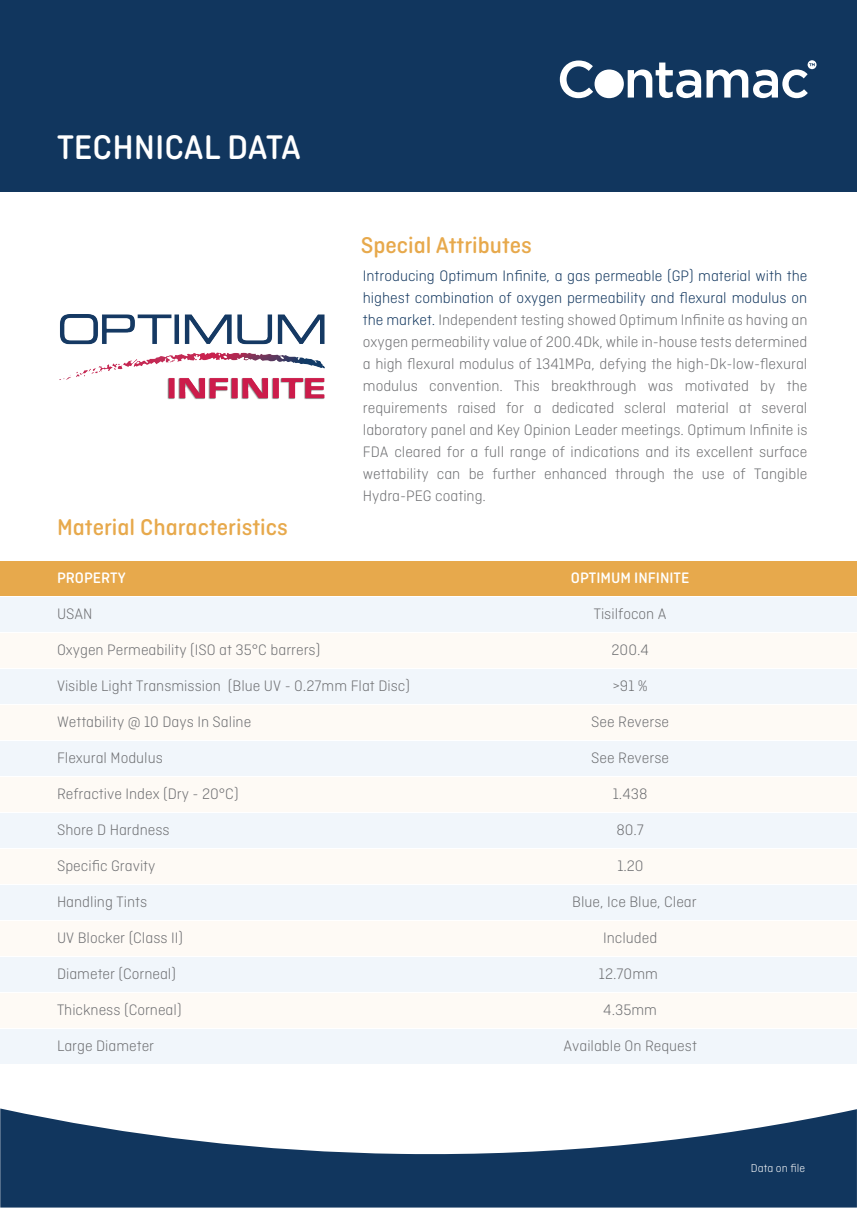
<style>
.page{position:relative;width:857px;height:1208px;background:#fff}
.page>*{position:absolute;margin:0;border:0;box-sizing:border-box;transform-origin:0 0}
.t1{font:500 36px "Ciutadella Rounded";color:#fff}
.t2{font:500 24px "Ciutadella Rounded";color:#e7a94c}
.t3{font:300 16px/22px "Ciutadella Rounded";color:#6d6e71;text-align:justify}
.t4{font:500 16px "Ciutadella Rounded";color:#fff}
.t5{font:300 12px "Ciutadella Rounded";color:#fff}
.s1{color:#11365e}
</style>
<div class="page">
<svg style="left:0;top:1108px;width:856px;height:99px;fill:#11365e"></svg>
<div style="left:0;top:0;width:856px;height:192px;background:#11365e"></div>
<svg style="left:559px;top:60px;width:34px;height:38px"></svg>
<div style="left:594px;top:69px;width:29px;height:29px;background:#fff;border-radius:14px"></div>
<svg style="left:627px;top:63px;width:73px;height:35px"></svg>
<svg style="left:706px;top:60px;width:110px;height:38px"></svg>
<div style="left:0;top:561px;width:856px;height:34px;background:#e7a94c"></div>
<div style="left:0;top:597px;width:856px;height:34px;background:#f1f6fb"></div>
<div style="left:0;top:633px;width:856px;height:34px;background:#fefaf5"></div>
<div style="left:0;top:669px;width:856px;height:34px;background:#f1f6fb"></div>
<div style="left:0;top:705px;width:856px;height:34px;background:#fefaf5"></div>
<div style="left:0;top:741px;width:856px;height:34px;background:#f1f6fb"></div>
<div style="left:0;top:777px;width:856px;height:34px;background:#fefaf5"></div>
<div style="left:0;top:813px;width:856px;height:34px;background:#f1f6fb"></div>
<div style="left:0;top:849px;width:856px;height:34px;background:#fefaf5"></div>
<div style="left:0;top:885px;width:856px;height:34px;background:#f1f6fb"></div>
<div style="left:0;top:921px;width:856px;height:34px;background:#fefaf5"></div>
<div style="left:0;top:957px;width:856px;height:34px;background:#f1f6fb"></div>
<div style="left:0;top:1029px;width:856px;height:34px;background:#f1f6fb"></div>
<div style="left:0;top:993px;width:856px;height:34px;background:#fefaf5"></div>
<img style="left:59px;top:315px;width:265px;height:84px">
<h1 class="t1" style="left:57px;top:127px;width:245px">TECHNICAL DATA</h1>
<h2 class="t2" style="left:360px;top:231px;width:173px">Special Attributes</h2>
<p class="t3" style="left:363px;top:265px;width:446px"><span class="s1">Introducing Optimum Infinite, a gas permeable (GP) material with the highest combination of oxygen permeability and flexural modulus on the market.</span> Independent testing showed Optimum Infinite as having an oxygen permeability value of 200.4Dk, while in-house tests determined a high flexural modulus of 1341MPa, defying the high-Dk-low-flexural modulus convention. This breakthrough was motivated by the requirements raised for a dedicated scleral material at several laboratory panel and Key Opinion Leader meetings. Optimum Infinite is FDA cleared for a full range of indications and its excellent surface wettability can be further enhanced through the use of Tangible Hydra-PEG coating.</p>
<h2 class="t2" style="left:57px;top:514px;width:232px">Material Characteristics</h2>
<p class="t4" style="left:57px;top:569px;width:70px">PROPERTY</p>
<p class="t4" style="left:570px;top:569px;width:120px">OPTIMUM INFINITE</p>
<p class="t3" style="left:57px;top:603px;width:37px">USAN</p>
<p class="t3" style="left:593px;top:603px;width:74px">Tisilfocon A</p>
<p class="t3" style="left:57px;top:639px;width:265px">Oxygen Permeability (ISO at 35°C barrers)</p>
<p class="t3" style="left:611px;top:639px;width:39px">200.4</p>
<p class="t3" style="left:57px;top:675px;width:354px">Visible Light Transmission (Blue UV - 0.27mm Flat Disc)</p>
<p class="t3" style="left:612px;top:675px;width:37px">&gt;91 %</p>
<p class="t3" style="left:57px;top:711px;width:196px">Wettability @ 10 Days In Saline</p>
<p class="t3" style="left:591px;top:711px;width:79px">See Reverse</p>
<p class="t3" style="left:57px;top:747px;width:107px">Flexural Modulus</p>
<p class="t3" style="left:591px;top:747px;width:79px">See Reverse</p>
<p class="t3" style="left:57px;top:783px;width:183px">Refractive Index (Dry - 20°C)</p>
<p class="t3" style="left:612px;top:783px;width:36px">1.438</p>
<p class="t3" style="left:57px;top:819px;width:114px">Shore D Hardness</p>
<p class="t3" style="left:616px;top:819px;width:29px">80.7</p>
<p class="t3" style="left:57px;top:855px;width:100px">Specific Gravity</p>
<p class="t3" style="left:617px;top:855px;width:28px">1.20</p>
<p class="t3" style="left:57px;top:891px;width:92px">Handling Tints</p>
<p class="t3" style="left:572px;top:891px;width:126px">Blue, Ice Blue, Clear</p>
<p class="t3" style="left:57px;top:927px;width:127px">UV Blocker (Class II)</p>
<p class="t3" style="left:602px;top:927px;width:56px">Included</p>
<p class="t3" style="left:57px;top:963px;width:120px">Diameter (Corneal)</p>
<p class="t3" style="left:598px;top:963px;width:60px">12.70mm</p>
<p class="t3" style="left:57px;top:999px;width:126px">Thickness (Corneal)</p>
<p class="t3" style="left:603px;top:999px;width:55px">4.35mm</p>
<p class="t3" style="left:57px;top:1035px;width:99px">Large Diameter</p>
<p class="t3" style="left:563px;top:1035px;width:135px">Available On Request</p>
<p class="t5" style="left:750px;top:1161px;width:56px">Data on file</p>
</div>
